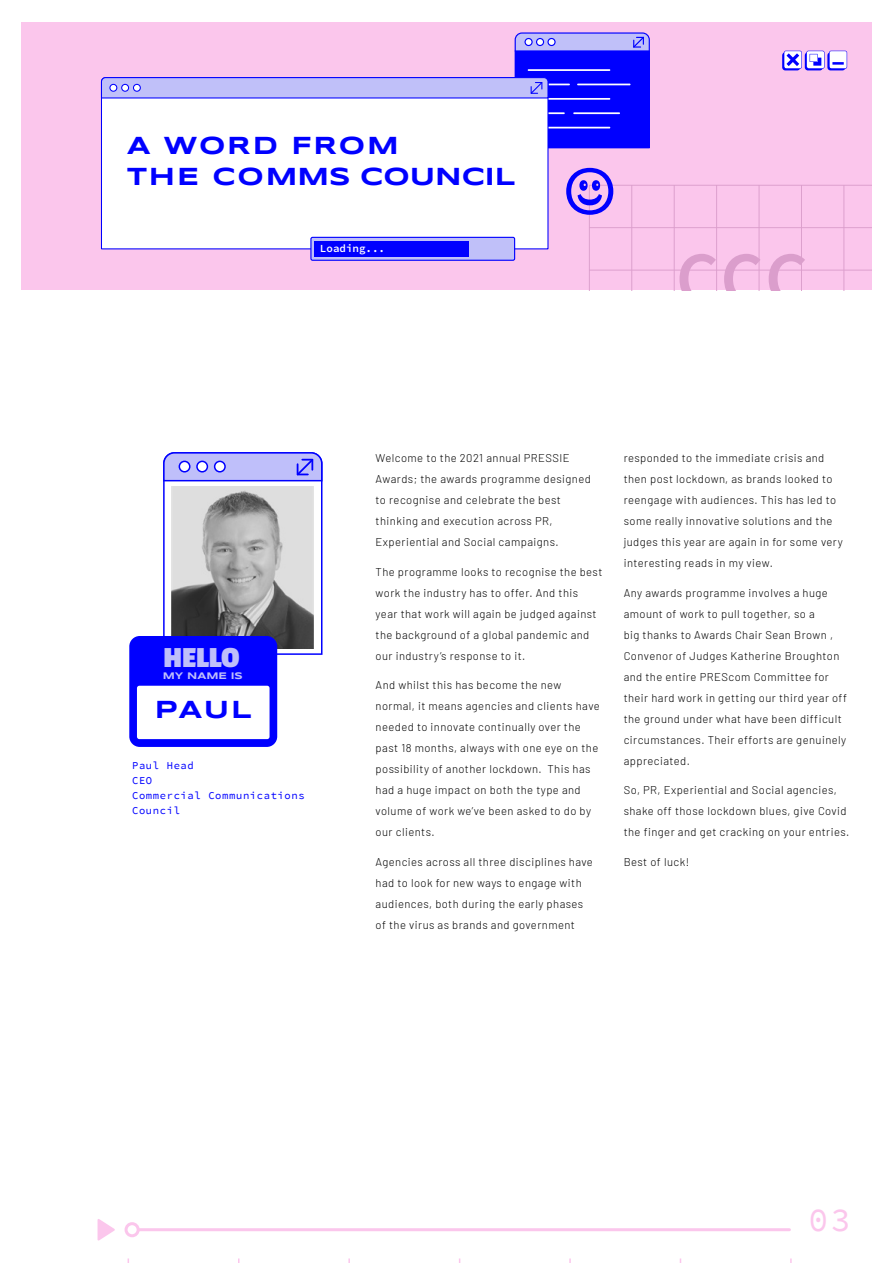
<style>
.page{position:relative;width:893px;height:1263px;background:#fff}
.page>*{position:absolute;margin:0;border:0;box-sizing:border-box;transform-origin:0 0}
.t1{font:79.2px "Source Code Variable";color:#00f}
.t2{font:74.25px "Source Code Variable";color:#db9ecc}
.t3{font:33px "Source Code Pro";color:#fbc6ec}
.t4{font:700 30.45px "Passion One";color:#bfbffa}
.t5{font:700 25.5px/30.6px "Syncopate";letter-spacing:.07em;color:#00f}
.t6{font:300 11.25px/21px "Barlow";letter-spacing:.04em;color:#000}
.t7{font:10.8px "Source Code Variable";color:#fff}
.t8{font:10.5px/15px "Source Code Pro";letter-spacing:.06em;color:#00f}
.t9{font:700 9.75px "Syncopate";color:#bfbffa}
</style>
<div class="page">
<div style="left:21px;top:22px;width:850px;height:268px;background:#fbc6ec"></div>
<div style="left:101px;top:148px;width:448px;height:102px;background:#fff"></div>
<svg style="left:100px;top:32px;width:550px;height:116px"></svg>
<div style="left:110px;top:84px;width:7px;height:7px;background:#fff;border-radius:50%"></div>
<div style="left:109px;top:84px;width:8px;height:8px;border:1px solid #00f;border-radius:50%"></div>
<div style="left:122px;top:84px;width:7px;height:7px;background:#fff;border-radius:50%"></div>
<div style="left:121px;top:84px;width:8px;height:8px;border:1px solid #00f;border-radius:50%"></div>
<div style="left:133px;top:84px;width:7px;height:7px;background:#fff;border-radius:50%"></div>
<div style="left:133px;top:84px;width:8px;height:8px;border:1px solid #00f;border-radius:50%"></div>
<svg style="left:589px;top:185px;width:282px;height:105px"></svg>
<div style="left:827px;top:52px;width:18px;height:18px;background:#00f;border-radius:3px"></div>
<div style="left:782px;top:52px;width:18px;height:18px;background:#00f;border-radius:3px"></div>
<div style="left:805px;top:52px;width:18px;height:18px;background:#00f;border-radius:3px"></div>
<svg style="left:784px;top:51px;width:63px;height:18px"></svg>
<div style="left:311px;top:237px;width:204px;height:23px;background:#c0c0f9;border-radius:2px"></div>
<div style="left:310px;top:237px;width:205px;height:24px;border:1px solid #00f;border-radius:2px"></div>
<div style="left:314px;top:241px;width:155px;height:15px;background:#00f"></div>
<hr style="left:129px;top:1228px;width:660px;height:3px;background:#fbc6ec">
<svg style="left:98px;top:1219px;width:17px;height:22px"></svg>
<div style="left:126px;top:1224px;width:12px;height:12px;background:#fff;border-radius:50%"></div>
<div style="left:125px;top:1222px;width:15px;height:15px;border:3px solid #fbc6ec;border-radius:50%"></div>
<svg style="left:163px;top:452px;width:160px;height:204px"></svg>
<img style="left:172px;top:486px;width:142px;height:162px">
<div style="left:129px;top:636px;width:148px;height:111px;background:#00f;border-radius:10px"></div>
<div style="left:137px;top:686px;width:133px;height:53px;background:#fff;border-radius:2px"></div>
<h3 class="t5" style="left:127px;top:130px;width:390px">A WORD FROM<br>THE COMMS COUNCIL</h3>
<p class="t7" style="left:320px;top:240px;width:67px">Loading...</p>
<h1 class="t1" style="left:566px;top:133px;width:49px">☺</h1>
<h2 class="t2" style="left:675px;top:224px;width:135px">CCC</h2>
<h3 class="t4" style="left:163px;top:642px;width:78px">HELLO</h3>
<p class="t9" style="left:163px;top:670px;width:82px">MY NAME IS</p>
<h3 class="t5" style="left:155px;top:694px;width:99px">PAUL</h3>
<p class="t8" style="left:132px;top:758px;width:174px">Paul Head<br>CEO<br>Commercial Communications<br>Council</p>
<p class="t6" style="left:376px;top:447px;width:217px">Welcome to the 2021 annual PRESSIE Awards; the awards programme designed to recognise and celebrate the best thinking and execution across PR, Experiential and Social campaigns.</p>
<p class="t6" style="left:376px;top:560px;width:228px">The programme looks to recognise the best work the industry has to offer. And this year that work will again be judged against the background of a global pandemic and our industry’s response to it.</p>
<p class="t6" style="left:376px;top:674px;width:226px">And whilst this has become the new normal, it means agencies and clients have needed to innovate continually over the past 18 months, always with one eye on the possibility of another lockdown. This has had a huge impact on both the type and volume of work we’ve been asked to do by our clients.</p>
<p class="t6" style="left:376px;top:850px;width:219px">Agencies across all three disciplines have had to look for new ways to engage with audiences, both during the early phases of the virus as brands and government</p>
<p class="t6" style="left:624px;top:447px;width:221px">responded to the immediate crisis and then post lockdown, as brands looked to reengage with audiences. This has led to some really innovative solutions and the judges this year are again in for some very interesting reads in my view.</p>
<p class="t6" style="left:624px;top:581px;width:225px">Any awards programme involves a huge amount of work to pull together, so a<br>big thanks to Awards Chair Sean Brown , Convenor of Judges Katherine Broughton and the entire PREScom Committee for their hard work in getting our third year off the ground under what have been difficult circumstances. Their efforts are genuinely appreciated.</p>
<p class="t6" style="left:624px;top:779px;width:227px">So, PR, Experiential and Social agencies, shake off those lockdown blues, give Covid the finger and get cracking on your entries.</p>
<p class="t6" style="left:624px;top:850px;width:67px">Best of luck!</p>
<h3 class="t3" style="left:808px;top:1200px;width:44px">03</h3>
</div>
